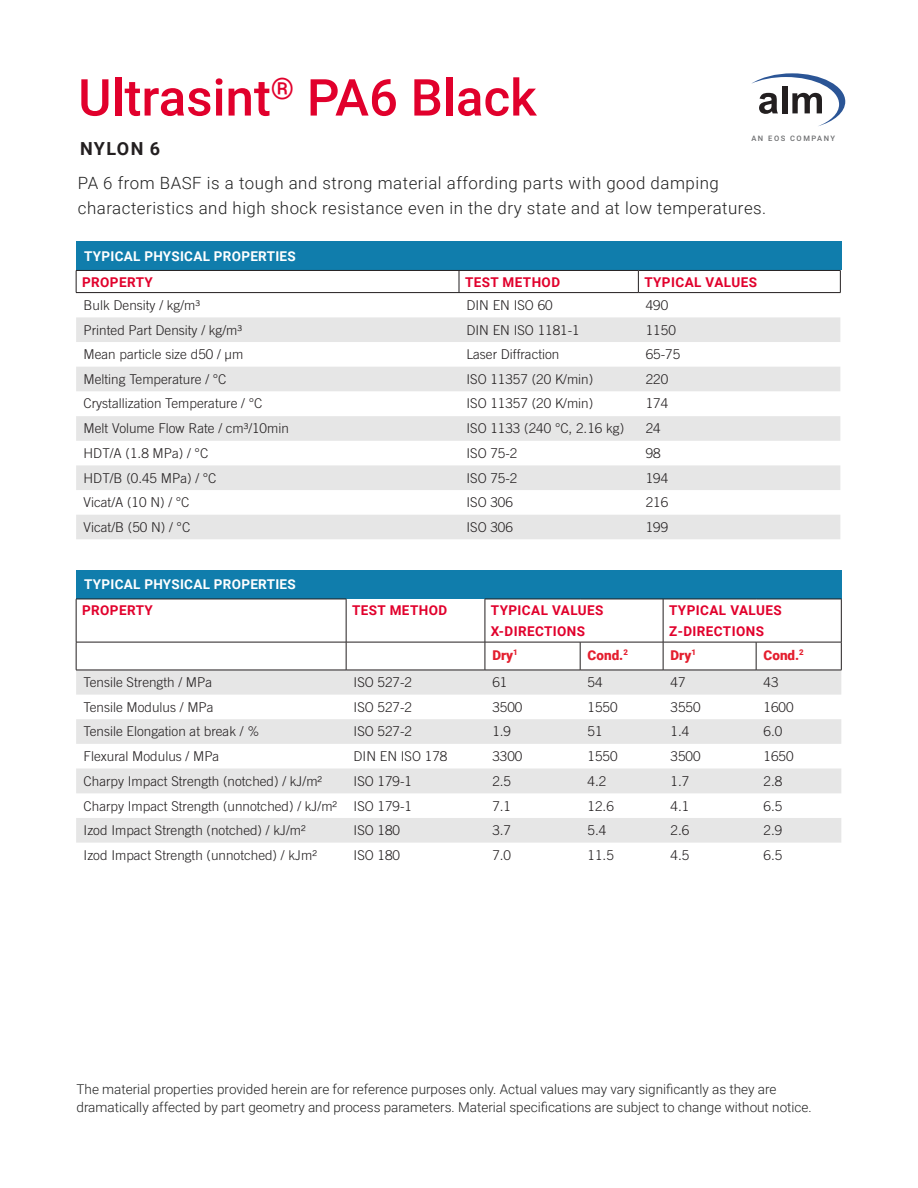
<style>
.page{position:relative;width:918px;height:1188px;background:#fff}
.page>*{position:absolute;margin:0;border:0;box-sizing:border-box;transform-origin:0 0}
.t1{font:500 51px "Roboto";color:#e1002c}
.t2{font:700 18px "Roboto";letter-spacing:.07em;color:#231f20}
.t3{font:300 16.8px/24.8px "Roboto";letter-spacing:.03em;color:#212121}
.t4{font:300 13.5px "Trade Gothic LT Std";color:#231f20}
.t5{font:300 13.5px/18px "Roboto";color:#212121}
.Paragraph_Style_2{font:700 13.5px "Roboto";letter-spacing:.03em;color:#e1002c}
.t6{font:700 13.5px "Roboto";letter-spacing:.02em;color:#fff}
.t7{font:900 13.5px "Roboto";color:#e41e2e}
.t8{font:500 7.5px "Roboto";letter-spacing:.2em;color:#6d6e70}
</style>
<div class="page">
<svg style="left:751px;top:73px;width:94px;height:53px"></svg>
<div style="left:76px;top:241px;width:765px;height:29px;background:#107dac"></div>
<svg style="left:76px;top:317px;width:764px;height:222px;fill:#e6e6e6"></svg>
<hr style="left:76px;top:270px;width:383px;height:1px;background:#231f20">
<svg style="left:76px;top:271px;width:1px;height:21px"></svg>
<hr style="left:459px;top:270px;width:179px;height:1px;background:#231f20">
<svg style="left:459px;top:271px;width:1px;height:21px"></svg>
<hr style="left:638px;top:270px;width:203px;height:1px;background:#231f20">
<svg style="left:638px;top:271px;width:1px;height:21px"></svg>
<svg style="left:840px;top:271px;width:1px;height:21px"></svg>
<hr style="left:76px;top:292px;width:383px;height:1px;background:#231f20">
<hr style="left:459px;top:292px;width:179px;height:1px;background:#231f20">
<hr style="left:638px;top:292px;width:203px;height:1px;background:#231f20">
<div style="left:76px;top:570px;width:766px;height:29px;background:#107dac"></div>
<svg style="left:76px;top:671px;width:765px;height:172px;fill:#e6e6e6"></svg>
<hr style="left:485px;top:599px;width:95px;height:1px;background:#231f20">
<hr style="left:485px;top:599px;width:1px;height:43px;background:#231f20">
<hr style="left:580px;top:599px;width:83px;height:1px;background:#231f20">
<hr style="left:663px;top:599px;width:93px;height:1px;background:#231f20">
<hr style="left:663px;top:599px;width:1px;height:43px;background:#231f20">
<hr style="left:756px;top:599px;width:86px;height:1px;background:#231f20">
<hr style="left:841px;top:599px;width:1px;height:43px;background:#231f20">
<hr style="left:346px;top:642px;width:139px;height:1px;background:#231f20">
<hr style="left:485px;top:642px;width:95px;height:1px;background:#231f20">
<hr style="left:580px;top:642px;width:83px;height:1px;background:#231f20">
<hr style="left:663px;top:642px;width:93px;height:1px;background:#231f20">
<hr style="left:756px;top:642px;width:86px;height:1px;background:#231f20">
<hr style="left:346px;top:670px;width:139px;height:1px;background:#231f20">
<svg style="left:76px;top:643px;width:1px;height:27px"></svg>
<svg style="left:346px;top:642px;width:1px;height:28px"></svg>
<hr style="left:76px;top:670px;width:270px;height:1px;background:#231f20">
<hr style="left:76px;top:599px;width:270px;height:1px;background:#231f20">
<hr style="left:76px;top:599px;width:1px;height:43px;background:#231f20">
<hr style="left:346px;top:599px;width:1px;height:43px;background:#231f20">
<hr style="left:76px;top:642px;width:270px;height:1px;background:#231f20">
<svg style="left:485px;top:642px;width:1px;height:28px"></svg>
<svg style="left:580px;top:642px;width:1px;height:28px"></svg>
<svg style="left:663px;top:642px;width:1px;height:28px"></svg>
<svg style="left:756px;top:642px;width:1px;height:28px"></svg>
<svg style="left:841px;top:642px;width:1px;height:28px"></svg>
<hr style="left:485px;top:670px;width:95px;height:1px;background:#231f20">
<hr style="left:580px;top:670px;width:83px;height:1px;background:#231f20">
<hr style="left:663px;top:670px;width:93px;height:1px;background:#231f20">
<hr style="left:756px;top:670px;width:86px;height:1px;background:#231f20">
<p class="t1" style="left:78px;top:62px;width:460px">Ultrasint<sup>®</sup> PA6 Black</p>
<p class="t2" style="left:80px;top:136px;width:82px">NYLON 6</p>
<p class="t8" style="left:751px;top:133px;width:85px">AN EOS COMPANY</p>
<p class="t3" style="left:78px;top:170px;width:690px">PA 6 from BASF is a tough and strong material affording parts with good damping characteristics and high shock resistance even in the dry state and at low temperatures.</p>
<p class="t6" style="left:84px;top:247px;width:213px">TYPICAL PHYSICAL PROPERTIES</p>
<p class="Paragraph_Style_2" style="left:82px;top:272px;width:72px">PROPERTY</p>
<p class="Paragraph_Style_2" style="left:465px;top:272px;width:97px">TEST METHOD</p>
<p class="Paragraph_Style_2" style="left:644px;top:272px;width:114px">TYPICAL VALUES</p>
<p class="t4" style="left:84px;top:297px;width:118px">Bulk Density / kg/m³</p>
<p class="t4" style="left:466px;top:297px;width:88px">DIN EN ISO 60</p>
<p class="t4" style="left:646px;top:297px;width:24px">490</p>
<p class="t4" style="left:84px;top:322px;width:160px">Printed Part Density / kg/m³</p>
<p class="t4" style="left:466px;top:322px;width:115px">DIN EN ISO 1181-1</p>
<p class="t4" style="left:646px;top:322px;width:32px">1150</p>
<p class="t4" style="left:84px;top:346px;width:161px">Mean particle size d50 / μm</p>
<p class="t4" style="left:466px;top:346px;width:95px">Laser Diffraction</p>
<p class="t4" style="left:646px;top:346px;width:36px">65-75</p>
<p class="t4" style="left:84px;top:371px;width:144px">Melting Temperature / °C</p>
<p class="t4" style="left:466px;top:371px;width:128px">ISO 11357 (20 K/min)</p>
<p class="t4" style="left:646px;top:371px;width:24px">220</p>
<p class="t4" style="left:84px;top:396px;width:180px">Crystallization Temperature / °C</p>
<p class="t4" style="left:466px;top:396px;width:128px">ISO 11357 (20 K/min)</p>
<p class="t4" style="left:646px;top:396px;width:24px">174</p>
<p class="t4" style="left:84px;top:421px;width:207px">Melt Volume Flow Rate / cm³/10min</p>
<p class="t4" style="left:466px;top:421px;width:159px">ISO 1133 (240 °C, 2.16 kg)</p>
<p class="t4" style="left:646px;top:421px;width:17px">24</p>
<p class="t4" style="left:84px;top:445px;width:126px">HDT/A (1.8 MPa) / °C</p>
<p class="t4" style="left:466px;top:445px;width:53px">ISO 75-2</p>
<p class="t4" style="left:646px;top:445px;width:17px">98</p>
<p class="t4" style="left:84px;top:470px;width:134px">HDT/B (0.45 MPa) / °C</p>
<p class="t4" style="left:466px;top:470px;width:53px">ISO 75-2</p>
<p class="t4" style="left:646px;top:470px;width:24px">194</p>
<p class="t4" style="left:84px;top:494px;width:107px">Vicat/A (10 N) / °C</p>
<p class="t4" style="left:466px;top:494px;width:48px">ISO 306</p>
<p class="t4" style="left:646px;top:494px;width:24px">216</p>
<p class="t4" style="left:84px;top:519px;width:108px">Vicat/B (50 N) / °C</p>
<p class="t4" style="left:466px;top:519px;width:48px">ISO 306</p>
<p class="t4" style="left:646px;top:519px;width:24px">199</p>
<p class="t6" style="left:84px;top:575px;width:213px">TYPICAL PHYSICAL PROPERTIES</p>
<p class="Paragraph_Style_2" style="left:82px;top:601px;width:72px">PROPERTY</p>
<p class="Paragraph_Style_2" style="left:352px;top:601px;width:97px">TEST METHOD</p>
<p class="Paragraph_Style_2" style="left:491px;top:601px;width:114px">TYPICAL VALUES</p>
<p class="Paragraph_Style_2" style="left:491px;top:622px;width:96px">X-DIRECTIONS</p>
<p class="Paragraph_Style_2" style="left:669px;top:601px;width:114px">TYPICAL VALUES</p>
<p class="Paragraph_Style_2" style="left:669px;top:622px;width:96px">Z-DIRECTIONS</p>
<p class="t7" style="left:492px;top:645px;width:27px">Dry<sup>1</sup></p>
<p class="t7" style="left:588px;top:645px;width:42px">Cond.<sup>2</sup></p>
<p class="t7" style="left:671px;top:645px;width:27px">Dry<sup>1</sup></p>
<p class="t7" style="left:764px;top:645px;width:42px">Cond.<sup>2</sup></p>
<p class="t4" style="left:84px;top:674px;width:130px">Tensile Strength / MPa</p>
<p class="t4" style="left:354px;top:674px;width:60px">ISO 527-2</p>
<p class="t4" style="left:492px;top:674px;width:17px">61</p>
<p class="t4" style="left:588px;top:674px;width:17px">54</p>
<p class="t4" style="left:671px;top:674px;width:17px">47</p>
<p class="t4" style="left:764px;top:674px;width:17px">43</p>
<p class="t4" style="left:84px;top:699px;width:132px">Tensile Modulus / MPa</p>
<p class="t4" style="left:354px;top:699px;width:60px">ISO 527-2</p>
<p class="t4" style="left:492px;top:699px;width:32px">3500</p>
<p class="t4" style="left:588px;top:699px;width:32px">1550</p>
<p class="t4" style="left:671px;top:699px;width:32px">3550</p>
<p class="t4" style="left:764px;top:699px;width:32px">1600</p>
<p class="t4" style="left:84px;top:724px;width:177px">Tensile Elongation at break / %</p>
<p class="t4" style="left:354px;top:724px;width:60px">ISO 527-2</p>
<p class="t4" style="left:492px;top:724px;width:20px">1.9</p>
<p class="t4" style="left:588px;top:724px;width:17px">51</p>
<p class="t4" style="left:671px;top:724px;width:20px">1.4</p>
<p class="t4" style="left:764px;top:724px;width:20px">6.0</p>
<p class="t4" style="left:84px;top:748px;width:137px">Flexural Modulus / MPa</p>
<p class="t4" style="left:354px;top:748px;width:95px">DIN EN ISO 178</p>
<p class="t4" style="left:492px;top:748px;width:32px">3300</p>
<p class="t4" style="left:588px;top:748px;width:32px">1550</p>
<p class="t4" style="left:671px;top:748px;width:32px">3500</p>
<p class="t4" style="left:764px;top:748px;width:32px">1650</p>
<p class="t4" style="left:84px;top:773px;width:240px">Charpy Impact Strength (notched) / kJ/m²</p>
<p class="t4" style="left:354px;top:773px;width:60px">ISO 179-1</p>
<p class="t4" style="left:492px;top:773px;width:20px">2.5</p>
<p class="t4" style="left:588px;top:773px;width:20px">4.2</p>
<p class="t4" style="left:671px;top:773px;width:20px">1.7</p>
<p class="t4" style="left:764px;top:773px;width:20px">2.8</p>
<p class="t4" style="left:84px;top:798px;width:255px">Charpy Impact Strength (unnotched) / kJ/m²</p>
<p class="t4" style="left:354px;top:798px;width:60px">ISO 179-1</p>
<p class="t4" style="left:492px;top:798px;width:20px">7.1</p>
<p class="t4" style="left:588px;top:798px;width:28px">12.6</p>
<p class="t4" style="left:671px;top:798px;width:20px">4.1</p>
<p class="t4" style="left:764px;top:798px;width:20px">6.5</p>
<p class="t4" style="left:84px;top:822px;width:224px">Izod Impact Strength (notched) / kJ/m²</p>
<p class="t4" style="left:354px;top:822px;width:48px">ISO 180</p>
<p class="t4" style="left:492px;top:822px;width:20px">3.7</p>
<p class="t4" style="left:588px;top:822px;width:20px">5.4</p>
<p class="t4" style="left:671px;top:822px;width:20px">2.6</p>
<p class="t4" style="left:764px;top:822px;width:20px">2.9</p>
<p class="t4" style="left:84px;top:847px;width:235px">Izod Impact Strength (unnotched) / kJm²</p>
<p class="t4" style="left:354px;top:847px;width:48px">ISO 180</p>
<p class="t4" style="left:492px;top:847px;width:20px">7.0</p>
<p class="t4" style="left:588px;top:847px;width:28px">11.5</p>
<p class="t4" style="left:671px;top:847px;width:20px">4.5</p>
<p class="t4" style="left:764px;top:847px;width:20px">6.5</p>
<p class="t5" style="left:77px;top:1080px;width:737px">The material properties provided herein are for reference purposes only. Actual values may vary significantly as they are dramatically affected by part geometry and process parameters. Material specifications are subject to change without notice.</p>
</div>
